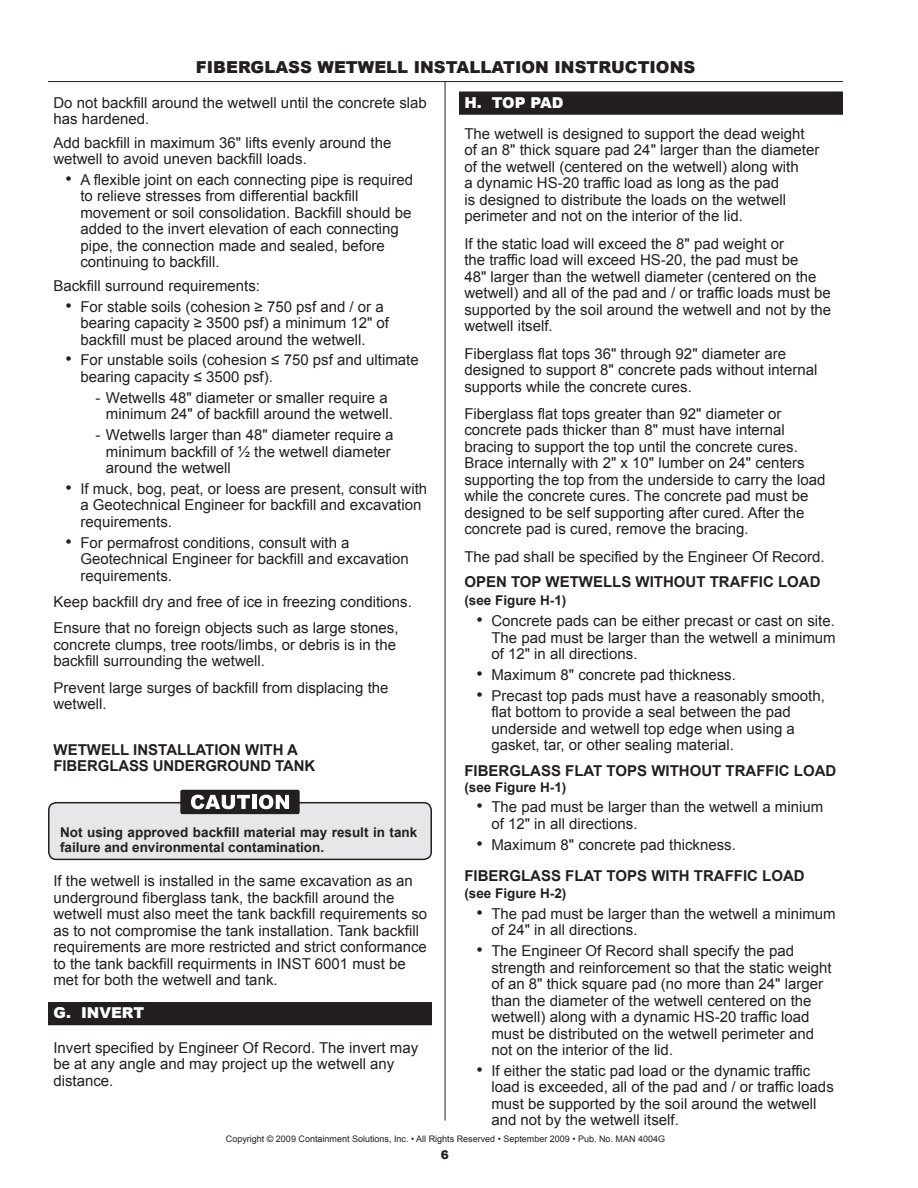
<style>
.page{position:relative;width:918px;height:1188px;background:#fff}
.page>*{position:absolute;margin:0;border:0;box-sizing:border-box;transform-origin:0 0}
.t1{font:900 16.5px "Arial";color:#231f20}
.t2{font:15px/16.5px "Arial";color:#231f20}
.t3{font:700 15px/31.5px "Arial";color:#231f20}
.t4{font:900 15px "Arial";color:#fff}
.t5{font:700 13.5px/15px "Arial";color:#231f20}
.t6{font:900 12px "Arial";color:#231f20}
.t7{font:9px "Arial";color:#231f20}
.s1{font-size:18px}
.s2{font-weight:400;font-size:18px}
.s3{font-weight:400}
</style>
<div class="page">
<hr style="left:445px;top:81px;width:1px;height:1039px;background:#231f20">
<hr style="left:48px;top:81px;width:795px;height:1px;background:#231f20">
<div style="left:460px;top:92px;width:382px;height:22px;background:#231f20"></div>
<div style="left:459px;top:92px;width:384px;height:23px;border:2px solid #231f20"></div>
<div style="left:49px;top:1003px;width:382px;height:21px;background:#231f20"></div>
<div style="left:48px;top:1002px;width:384px;height:23px;border:2px solid #231f20"></div>
<div style="left:49px;top:803px;width:382px;height:56px;background:#e6e7e9;border-radius:8px"></div>
<div style="left:48px;top:802px;width:384px;height:58px;border:2px solid #231f20;border-radius:8px"></div>
<div style="left:180px;top:790px;width:120px;height:24px;background:#231f20;border-radius:2px"></div>
<svg style="left:191px;top:795px;width:59px;height:14px"></svg>
<hr style="left:252px;top:795px;width:4px;height:14px;background:#fff">
<svg style="left:259px;top:795px;width:30px;height:14px"></svg>
<p class="t1" style="left:196px;top:56px;width:501px">FIBERGLASS WETWELL INSTALLATION INSTRUCTIONS</p>
<p class="t2" style="left:53px;top:94px;width:375px">Do not backfill around the wetwell until the concrete slab has hardened.</p>
<p class="t2" style="left:53px;top:134px;width:339px">Add backfill in maximum 36" lifts evenly around the wetwell to avoid uneven backfill loads.</p>
<p class="t2" style="left:80px;top:172px;width:334px;text-indent:-15px"><span class="s1">•</span> A flexible joint on each connecting pipe is required to relieve stresses from differential backfill movement or soil consolidation. Backfill should be added to the invert elevation of each connecting pipe, the connection made and sealed, before continuing to backfill.</p>
<p class="t2" style="left:53px;top:277px;width:208px">Backfill surround requirements:</p>
<p class="t2" style="left:80px;top:298px;width:310px;text-indent:-15px"><span class="s1">•</span> For stable soils (cohesion ≥ 750 psf and / or a bearing capacity ≥ 3500 psf) a minimum 12" of backfill must be placed around the wetwell.</p>
<p class="t2" style="left:80px;top:352px;width:340px;text-indent:-15px"><span class="s1">•</span> For unstable soils (cohesion ≤ 750 psf and ultimate bearing capacity ≤ 3500 psf).</p>
<p class="t2" style="left:106px;top:389px;width:289px;text-indent:-10px">- Wetwells 48" diameter or smaller require a minimum 24" of backfill around the wetwell.</p>
<p class="t2" style="left:106px;top:427px;width:289px;text-indent:-10px">- Wetwells larger than 48" diameter require a minimum backfill of ½ the wetwell diameter around the wetwell</p>
<p class="t2" style="left:80px;top:481px;width:348px;text-indent:-15px"><span class="s1">•</span> If muck, bog, peat, or loess are present, consult with a Geotechnical Engineer for backfill and excavation requirements.</p>
<p class="t2" style="left:80px;top:534px;width:330px;text-indent:-15px"><span class="s1">•</span> For permafrost conditions, consult with a<br>Geotechnical Engineer for backfill and excavation requirements.</p>
<p class="t2" style="left:53px;top:589px;width:360px;line-height:26.2px">Keep backfill dry and free of ice in freezing conditions.<br>Ensure that no foreign objects such as large stones,</p>
<p class="t2" style="left:53px;top:636px;width:344px">concrete clumps, tree roots/limbs, or debris is in the backfill surrounding the wetwell.</p>
<p class="t2" style="left:53px;top:679px;width:337px">Prevent large surges of backfill from displacing the wetwell.</p>
<p class="t3" style="left:54px;top:742px;width:263px;line-height:16.5px">WETWELL INSTALLATION WITH A<br>FIBERGLASS UNDERGROUND TANK</p>
<p class="t5" style="left:60px;top:825px;width:359px">Not using approved backfill material may result in tank failure and environmental contamination.</p>
<p class="t2" style="left:53px;top:873px;width:375px">If the wetwell is installed in the same excavation as an underground fiberglass tank, the backfill around the wetwell must also meet the tank backfill requirements so as to not compromise the tank installation. Tank backfill requirements are more restricted and strict conformance to the tank backfill requirments in INST 6001 must be met for both the wetwell and tank.</p>
<p class="t4" style="left:53px;top:1002px;width:92px">G. INVERT</p>
<p class="t2" style="left:53px;top:1039px;width:366px">Invert specified by Engineer Of Record. The invert may be at any angle and may project up the wetwell any distance.</p>
<p class="t4" style="left:464px;top:91px;width:101px">H. TOP PAD</p>
<p class="t2" style="left:464px;top:126px;width:357px">The wetwell is designed to support the dead weight of an 8" thick square pad 24" larger than the diameter of the wetwell (centered on the wetwell) along with<br>a dynamic HS-20 traffic load as long as the pad<br>is designed to distribute the loads on the wetwell perimeter and not on the interior of the lid.</p>
<p class="t2" style="left:464px;top:235px;width:368px">If the static load will exceed the 8" pad weight or<br>the traffic load will exceed HS-20, the pad must be<br>48" larger than the wetwell diameter (centered on the wetwell) and all of the pad and / or traffic loads must be supported by the soil around the wetwell and not by the wetwell itself.</p>
<p class="t2" style="left:464px;top:345px;width:355px">Fiberglass flat tops 36" through 92" diameter are designed to support 8" concrete pads without internal supports while the concrete cures.</p>
<p class="t2" style="left:464px;top:405px;width:363px">Fiberglass flat tops greater than 92" diameter or concrete pads thicker than 8" must have internal bracing to support the top until the concrete cures.<br>Brace internally with 2" x 10" lumber on 24" centers supporting the top from the underside to carry the load while the concrete cures. The concrete pad must be designed to be self supporting after cured. After the concrete pad is cured, remove the bracing.</p>
<p class="t2" style="left:464px;top:548px;width:362px">The pad shall be specified by the Engineer Of Record.</p>
<p class="t3" style="left:464px;top:567px;width:358px">OPEN TOP WETWELLS WITHOUT TRAFFIC LOAD</p>
<p class="t5" style="left:464px;top:593px;width:104px">(see Figure H-1)</p>
<p class="t2" style="left:491px;top:613px;width:346px;text-align:justify;text-indent:-15px"><span class="s1">•</span> Concrete pads can be either precast or cast on site.<br>The pad must be larger than the wetwell a minimum of 12" in all directions.</p>
<p class="t2" style="left:476px;top:667px;width:261px"><span class="s1">•</span> Maximum 8" concrete pad thickness.</p>
<p class="t2" style="left:491px;top:687px;width:335px;text-indent:-15px"><span class="s1">•</span> Precast top pads must have a reasonably smooth, flat bottom to provide a seal between the pad underside and wetwell top edge when using a gasket, tar, or other sealing material.</p>
<p class="t3" style="left:464px;top:755px;width:373px">FIBERGLASS FLAT TOPS WITHOUT TRAFFIC LOAD</p>
<p class="t5" style="left:464px;top:780px;width:104px">(see Figure H-1)</p>
<p class="t2" style="left:491px;top:799px;width:333px;text-indent:-15px"><span class="s1">•</span> The pad must be larger than the wetwell a minium of 12" in all directions.</p>
<p class="t3" style="left:464px;top:829px;width:342px;text-indent:12px"><span class="s2">•</span> <span class="s3">Maximum 8" concrete pad thickness.<br></span>FIBERGLASS FLAT TOPS WITH TRAFFIC LOAD</p>
<p class="t5" style="left:464px;top:886px;width:104px">(see Figure H-2)</p>
<p class="t2" style="left:491px;top:905px;width:346px;text-indent:-15px"><span class="s1">•</span> The pad must be larger than the wetwell a minimum of 24" in all directions.</p>
<p class="t2" style="left:491px;top:943px;width:342px;text-indent:-15px"><span class="s1">•</span> The Engineer Of Record shall specify the pad strength and reinforcement so that the static weight of an 8" thick square pad (no more than 24" larger than the diameter of the wetwell centered on the wetwell) along with a dynamic HS-20 traffic load must be distributed on the wetwell perimeter and not on the interior of the lid.</p>
<p class="t2" style="left:491px;top:1063px;width:344px;text-indent:-15px"><span class="s1">•</span> If either the static pad load or the dynamic traffic load is exceeded, all of the pad and / or traffic loads must be supported by the soil around the wetwell and not by the wetwell itself.</p>
<p class="t7" style="left:226px;top:1133px;width:441px">Copyright © 2009 Containment Solutions, Inc. • All Rights Reserved • September 2009 • Pub. No. MAN 4004G</p>
<p class="t6" style="left:441px;top:1146px;width:10px">6</p>
</div>
